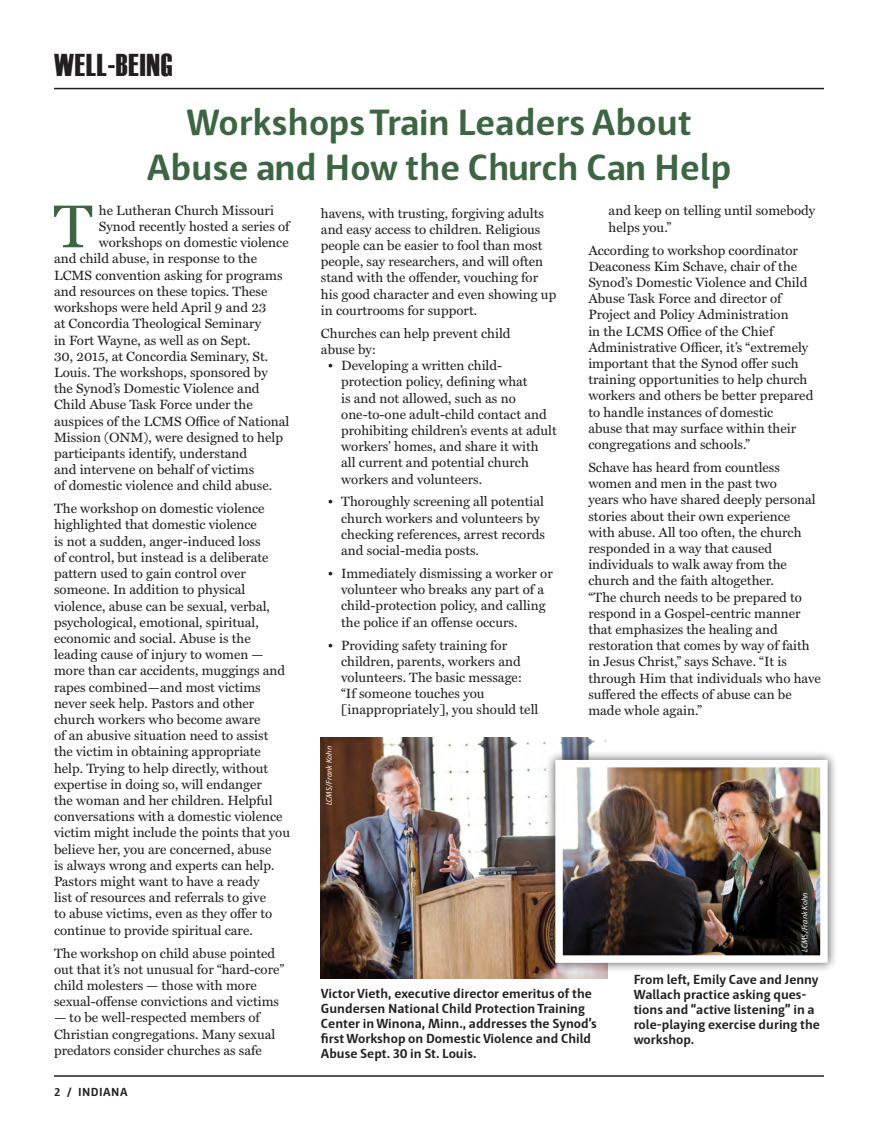
<style>
.page{position:relative;width:878px;height:1141px;background:#fff}
.page>*{position:absolute;margin:0;border:0;box-sizing:border-box;transform-origin:0 0}
.Body_Text{font:60.9px "Miller Text";color:#3c6642}
.Headline{font:700 37.5px/45px "Haptic";color:#3c6642;text-align:center}
.Interior_Header_Bar{font:31.5px "Haettenschweiler";letter-spacing:.03em;color:#231f20}
.Body_Text-2{font:13.5px/16.2px "Miller Text";color:#231f20}
.Photo_Text{font:700 13.5px/15px "Haptic";color:#231f20}
.Footer_Left{font:700 12px "Haptic";letter-spacing:.04em;color:#231f20}
.Photo_Credit{font:italic 300 8.25px "Haptic";color:#fff}
</style>
<div class="page">
<hr style="left:54px;top:1075px;width:770px;height:2px;background:#231f20">
<hr style="left:54px;top:88px;width:770px;height:1px;background:#231f20">
<img style="left:321px;top:737px;width:287px;height:241px">
<div style="left:545px;top:750px;width:292px;height:222px;background:#231f20;opacity:.75"></div>
<img style="left:564px;top:769px;width:254px;height:185px">
<div style="left:555px;top:760px;width:272px;height:203px;border:8px solid #fff"></div>
<p class="Interior_Header_Bar" style="left:54px;top:47px;width:120px">WELL-BEING</p>
<p class="Headline" style="left:147px;top:100px;width:586px">Workshops Train Leaders About<br>Abuse and How the Church Can Help</p>
<p class="Body_Text" style="left:53px;top:191px;width:41px">T</p>
<p class="Body_Text-2" style="left:99px;top:202px;width:177px">he Lutheran Church Missouri</p>
<p class="Body_Text-2" style="left:608px;top:203px;width:208px">and keep on telling until somebody helps you.”</p>
<p class="Body_Text-2" style="left:588px;top:242px;width:226px">According to workshop coordinator Deaconess Kim Schave, chair of the Synod’s Domestic Violence and Child Abuse Task Force and director of Project and Policy Administration<br>in the LCMS Office of the Chief Administrative Officer, it’s “extremely important that the Synod offer such training opportunities to help church workers and others be better prepared to handle instances of domestic<br>abuse that may surface within their congregations and schools.”</p>
<p class="Body_Text-2" style="left:588px;top:459px;width:234px">Schave has heard from countless women and men in the past two<br>years who have shared deeply personal stories about their own experience<br>with abuse. All too often, the church responded in a way that caused individuals to walk away from the church and the faith altogether.<br>“The church needs to be prepared to respond in a Gospel-centric manner that emphasizes the healing and restoration that comes by way of faith in Jesus Christ,” says Schave. “It is through Him that individuals who have suffered the effects of abuse can be made whole again.”</p>
<p class="Body_Text-2" style="left:321px;top:205px;width:237px">havens, with trusting, forgiving adults and easy access to children. Religious people can be easier to fool than most people, say researchers, and will often stand with the offender, vouching for his good character and even showing up in courtrooms for support.</p>
<p class="Body_Text-2" style="left:321px;top:325px;width:191px">Churches can help prevent child abuse by:</p>
<p class="Body_Text-2" style="left:341px;top:358px;width:217px;text-indent:-14px">• Developing a written child&shy;protection policy, defining what<br>is and not allowed, such as no one-to-one adult-child contact and prohibiting children’s events at adult workers’ homes, and share it with<br>all current and potential church workers and volunteers.</p>
<p class="Body_Text-2" style="left:341px;top:494px;width:205px;text-indent:-14px">• Thoroughly screening all potential church workers and volunteers by checking references, arrest records and social-media posts.</p>
<p class="Body_Text-2" style="left:341px;top:566px;width:213px;text-indent:-14px">• Immediately dismissing a worker or volunteer who breaks any part of a child-protection policy, and calling the police if an offense occurs.</p>
<p class="Body_Text-2" style="left:341px;top:637px;width:199px;text-indent:-14px">• Providing safety training for children, parents, workers and volunteers. The basic message: “If someone touches you [inappropriately], you should tell</p>
<p class="Body_Text-2" style="left:99px;top:219px;width:192px">Synod recently hosted a series of</p>
<p class="Body_Text-2" style="left:99px;top:235px;width:191px">workshops on domestic violence</p>
<p class="Body_Text-2" style="left:54px;top:251px;width:205px">and child abuse, in response to the</p>
<p class="Body_Text-2" style="left:54px;top:267px;width:230px">LCMS convention asking for programs</p>
<p class="Body_Text-2" style="left:54px;top:283px;width:215px">and resources on these topics. These</p>
<p class="Body_Text-2" style="left:54px;top:300px;width:214px">workshops were held April 9 and 23</p>
<p class="Body_Text-2" style="left:54px;top:316px;width:209px">at Concordia Theological Seminary</p>
<p class="Body_Text-2" style="left:54px;top:332px;width:198px">in Fort Wayne, as well as on Sept.</p>
<p class="Body_Text-2" style="left:54px;top:348px;width:216px">30, 2015, at Concordia Seminary, St.</p>
<p class="Body_Text-2" style="left:54px;top:364px;width:215px">Louis. The workshops, sponsored by</p>
<p class="Body_Text-2" style="left:54px;top:381px;width:207px">the Synod’s Domestic Violence and</p>
<p class="Body_Text-2" style="left:54px;top:397px;width:200px">Child Abuse Task Force under the</p>
<p class="Body_Text-2" style="left:54px;top:413px;width:237px">auspices of the LCMS Office of National</p>
<p class="Body_Text-2" style="left:54px;top:429px;width:230px">Mission (ONM), were designed to help</p>
<p class="Body_Text-2" style="left:54px;top:445px;width:195px">participants identify, understand</p>
<p class="Body_Text-2" style="left:54px;top:462px;width:202px">and intervene on behalf of victims</p>
<p class="Body_Text-2" style="left:54px;top:478px;width:220px">of domestic violence and child abuse.</p>
<p class="Body_Text-2" style="left:54px;top:501px;width:237px">The workshop on domestic violence highlighted that domestic violence<br>is not a sudden, anger-induced loss<br>of control, but instead is a deliberate pattern used to gain control over someone. In addition to physical violence, abuse can be sexual, verbal, psychological, emotional, spiritual, economic and social. Abuse is the leading cause of injury to women — more than car accidents, muggings and rapes combined—and most victims never seek help. Pastors and other church workers who become aware<br>of an abusive situation need to assist the victim in obtaining appropriate help. Trying to help directly, without expertise in doing so, will endanger<br>the woman and her children. Helpful conversations with a domestic violence victim might include the points that you believe her, you are concerned, abuse<br>is always wrong and experts can help.<br>Pastors might want to have a ready<br>list of resources and referrals to give<br>to abuse victims, even as they offer to continue to provide spiritual care.</p>
<p class="Body_Text-2" style="left:54px;top:945px;width:232px">The workshop on child abuse pointed out that it’s not unusual for “hard-core” child molesters — those with more sexual-offense convictions and victims</p>
<p class="Body_Text-2" style="left:54px;top:1010px;width:223px">— to be well-respected members of<br>Christian congregations. Many sexual predators consider churches as safe</p>
<p class="Photo_Credit" style="left:324px;top:805px;width:61px;rotate:-90deg">LCMS/Frank Kohn</p>
<p class="Photo_Credit" style="left:799px;top:952px;width:61px;rotate:-90deg">LCMS/Frank Kohn</p>
<p class="Photo_Text" style="left:633px;top:972px;width:188px">From left, Emily Cave and Jenny<br>Wallach practice asking ques&shy;tions and “active listening” in a role-playing exercise during the workshop.</p>
<p class="Photo_Text" style="left:321px;top:986px;width:277px">Victor Vieth, executive director emeritus of the Gundersen National Child Protection Training Center in Winona, Minn., addresses the Synod’s first Workshop on Domestic Violence and Child Abuse Sept. 30 in St. Louis.</p>
<p class="Footer_Left" style="left:54px;top:1084px;width:75px">2 / INDIANA</p>
</div>
